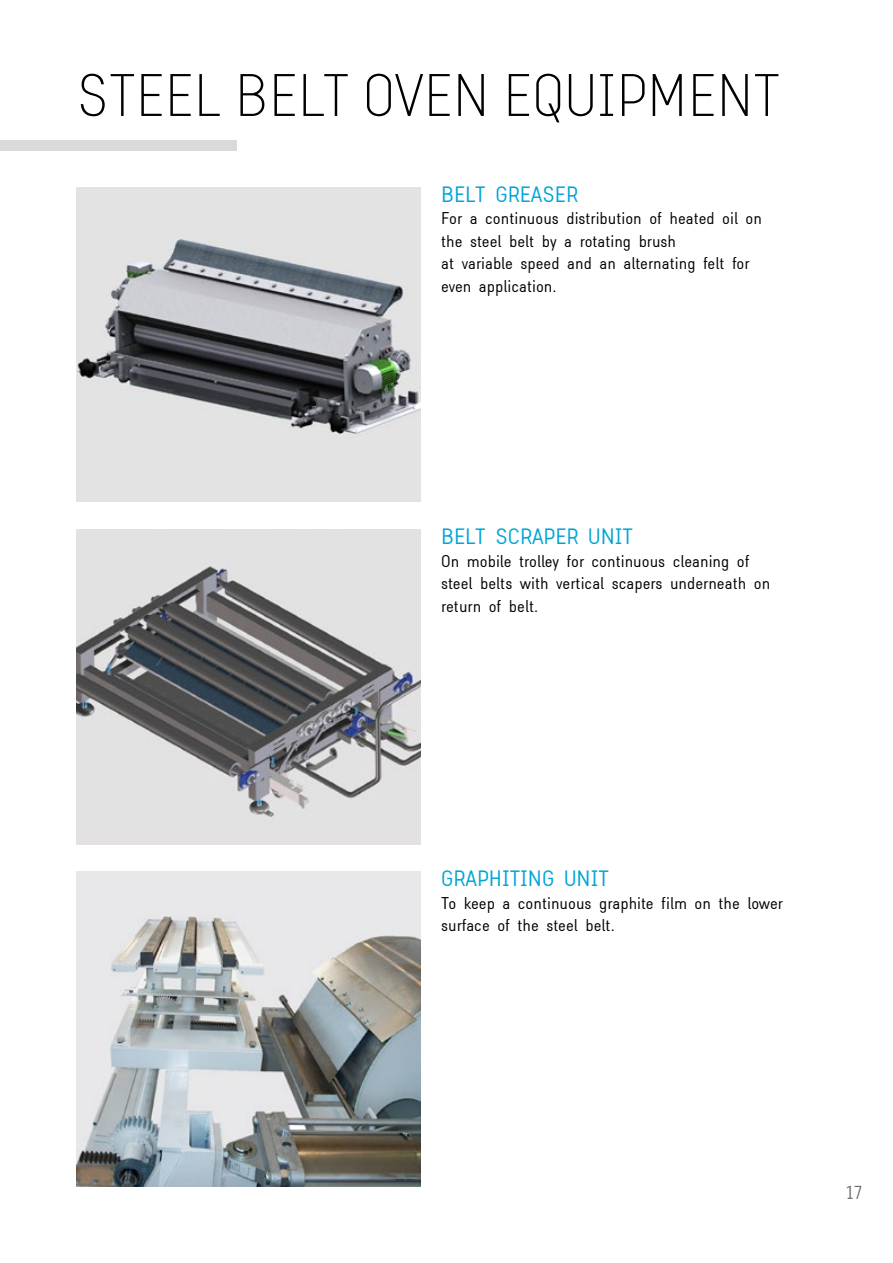
<style>
.page{position:relative;width:893px;height:1263px;background:#fff}
.page>*{position:absolute;margin:0;border:0;box-sizing:border-box;transform-origin:0 0}
.t1{font:100 52.5px "TWS Savory";color:#000}
.t2{font:300 19.5px "TWS Savory";color:#00a5d7}
.t3{font:300 16.5px "TWS Savory";color:#706f6f}
.t4{font:300 15px/22.5px "TWS Savory";color:#000}
</style>
<div class="page">
<img style="left:77px;top:187px;width:344px;height:315px">
<img style="left:77px;top:529px;width:344px;height:315px">
<img style="left:77px;top:872px;width:344px;height:314px">
<div style="left:0;top:140px;width:236px;height:11px;background:#dadada"></div>
<h1 class="t1" style="left:77px;top:60px;width:705px">STEEL BELT OVEN EQUIPMENT</h1>
<h2 class="t2" style="left:441px;top:181px;width:138px">BELT GREASER</h2>
<p class="t4" style="left:441px;top:207px;width:322px">For a continuous distribution of heated oil on the steel belt by a rotating brush<br>at variable speed and an alternating felt for even application.</p>
<h2 class="t2" style="left:441px;top:523px;width:193px">BELT SCRAPER UNIT</h2>
<p class="t4" style="left:441px;top:549px;width:331px">On mobile trolley for continuous cleaning of steel belts with vertical scapers underneath on return of belt.</p>
<h2 class="t2" style="left:441px;top:865px;width:169px">GRAPHITING UNIT</h2>
<p class="t4" style="left:441px;top:892px;width:343px">To keep a continuous graphite film on the lower surface of the steel belt.</p>
<p class="t3" style="left:847px;top:1181px;width:17px">17</p>
</div>
